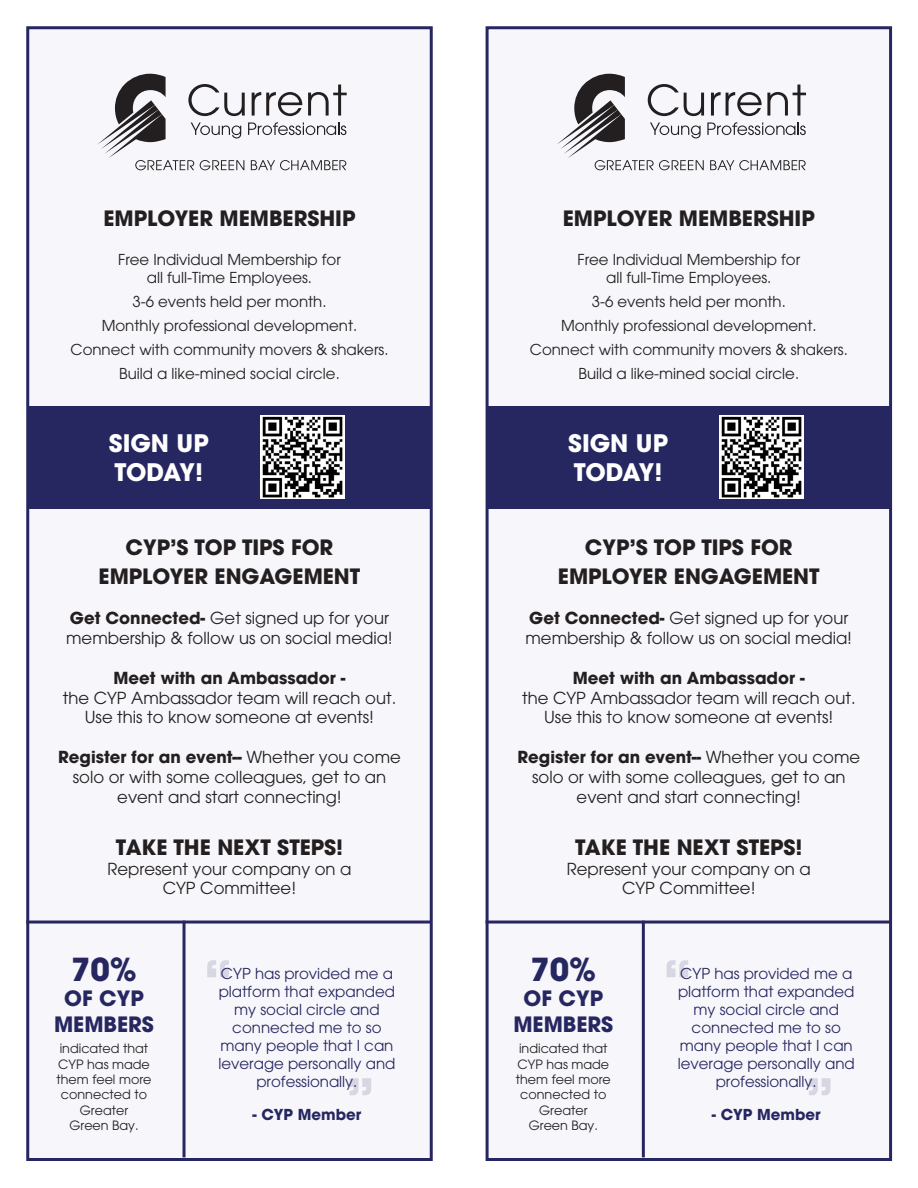
<style>
.page{position:relative;width:918px;height:1188px;background:#fff}
.page>*{position:absolute;margin:0;border:0;box-sizing:border-box;transform-origin:0 0}
.t1{font:700 31.5px "Avant Garde";color:#262761}
.t2{font:700 24px "Avant Garde";color:#fff}
.t3{font:700 21px "Avant Garde";color:#231f20}
.t4{font:700 21px/25.2px "Avant Garde";color:#262761;text-align:center}
.t5{font:16.5px "Avant Garde";color:#231f20}
.t6{font:700 16.5px "Avant Garde";color:#231f20}
.t7{font:15px "Avant Garde";color:#231f20}
.t8{font:15px/18px "Avant Garde";color:#262761;text-align:center}
.t9{font:700 15px "Avant Garde";color:#262761}
.t10{font:12.75px/15.3px "Avant Garde";color:#231f20;text-align:center}
.s1{font-weight:700}
.s2{font-weight:400}
</style>
<div class="page">
<div style="left:26px;top:26px;width:407px;height:1135px;background:#f7f6fa;border:3px solid #262761"></div>
<div style="left:486px;top:26px;width:406px;height:1135px;background:#f7f6fa;border:3px solid #262761"></div>
<svg style="left:98px;top:74px;width:249px;height:96px"></svg>
<svg style="left:557px;top:74px;width:249px;height:96px"></svg>
<div style="left:27px;top:406px;width:404px;height:102px;background:#262761"></div>
<div style="left:486px;top:406px;width:405px;height:102px;background:#262761"></div>
<img style="left:260px;top:416px;width:85px;height:82px">
<img style="left:719px;top:416px;width:85px;height:82px">
<svg style="left:350px;top:1078px;width:21px;height:17px"></svg>
<svg style="left:809px;top:1078px;width:22px;height:17px"></svg>
<svg style="left:207px;top:960px;width:22px;height:17px"></svg>
<svg style="left:667px;top:960px;width:21px;height:17px"></svg>
<hr style="left:26px;top:921px;width:405px;height:3px;background:#262761">
<hr style="left:486px;top:921px;width:405px;height:3px;background:#262761">
<hr style="left:183px;top:921px;width:3px;height:236px;background:#262761">
<hr style="left:642px;top:921px;width:3px;height:236px;background:#262761">
<p class="t3" style="left:104px;top:205px;width:253px">EMPLOYER MEMBERSHIP</p>
<p class="t7" style="left:118px;top:251px;width:224px">Free Individual Membership for</p>
<p class="t7" style="left:147px;top:269px;width:167px">all full-Time Employees.</p>
<p class="t7" style="left:132px;top:293px;width:196px">3-6 events held per month.</p>
<p class="t7" style="left:102px;top:317px;width:257px">Monthly professional development.</p>
<p class="t7" style="left:70px;top:341px;width:320px">Connect with community movers &amp; shakers.</p>
<p class="t7" style="left:119px;top:365px;width:222px">Build a like-mined social circle.</p>
<p class="t2" style="left:109px;top:428px;width:101px">SIGN UP</p>
<p class="t2" style="left:115px;top:457px;width:90px">TODAY!</p>
<p class="t3" style="left:126px;top:533px;width:209px">CYP’S TOP TIPS FOR</p>
<p class="t3" style="left:99px;top:562px;width:263px">EMPLOYER ENGAGEMENT</p>
<p class="t5" style="left:70px;top:609px;width:321px"><span class="s1">Get Connected-</span> Get signed up for your</p>
<p class="t5" style="left:66px;top:628px;width:328px">membership &amp; follow us on social media!</p>
<p class="t6" style="left:113px;top:667px;width:234px">Meet with an Ambassador -</p>
<p class="t5" style="left:63px;top:688px;width:335px">the CYP Ambassador team will reach out.</p>
<p class="t5" style="left:85px;top:708px;width:291px">Use this to know someone at events!</p>
<p class="t6" style="left:58px;top:746px;width:344px">Register for an event-- <span class="s2">Whether you come</span></p>
<p class="t5" style="left:73px;top:767px;width:315px">solo or with some colleagues, get to an</p>
<p class="t5" style="left:117px;top:787px;width:226px">event and start connecting!</p>
<p class="t3" style="left:116px;top:833px;width:229px">TAKE THE NEXT STEPS!</p>
<p class="t5" style="left:108px;top:859px;width:245px">Represent your company on a</p>
<p class="t5" style="left:163px;top:879px;width:135px">CYP Committee!</p>
<p class="t1" style="left:71px;top:949px;width:67px">70%</p>
<p class="t4" style="left:54px;top:986px;width:101px">OF CYP<br>MEMBERS</p>
<p class="t10" style="left:57px;top:1041px;width:96px">indicated that<br>CYP has made them feel more connected to<br>Greater</p>
<p class="t10" style="left:69px;top:1118px;width:71px">Green Bay.</p>
<p class="t8" style="left:218px;top:965px;width:178px">CYP has provided me a platform that expanded my social circle and connected me to so many people that I can leverage personally and professionally.</p>
<p class="t9" style="left:253px;top:1104px;width:110px">- CYP Member</p>
<p class="t3" style="left:563px;top:205px;width:253px">EMPLOYER MEMBERSHIP</p>
<p class="t7" style="left:577px;top:251px;width:224px">Free Individual Membership for</p>
<p class="t7" style="left:606px;top:269px;width:167px">all full-Time Employees.</p>
<p class="t7" style="left:592px;top:293px;width:196px">3-6 events held per month.</p>
<p class="t7" style="left:561px;top:317px;width:257px">Monthly professional development.</p>
<p class="t7" style="left:530px;top:341px;width:320px">Connect with community movers &amp; shakers.</p>
<p class="t7" style="left:578px;top:365px;width:222px">Build a like-mined social circle.</p>
<p class="t2" style="left:568px;top:428px;width:101px">SIGN UP</p>
<p class="t2" style="left:574px;top:457px;width:90px">TODAY!</p>
<p class="t3" style="left:585px;top:533px;width:209px">CYP’S TOP TIPS FOR</p>
<p class="t3" style="left:558px;top:562px;width:263px">EMPLOYER ENGAGEMENT</p>
<p class="t5" style="left:529px;top:609px;width:321px"><span class="s1">Get Connected-</span> Get signed up for your</p>
<p class="t5" style="left:525px;top:628px;width:328px">membership &amp; follow us on social media!</p>
<p class="t6" style="left:573px;top:667px;width:234px">Meet with an Ambassador -</p>
<p class="t5" style="left:522px;top:688px;width:335px">the CYP Ambassador team will reach out.</p>
<p class="t5" style="left:544px;top:708px;width:291px">Use this to know someone at events!</p>
<p class="t6" style="left:517px;top:746px;width:344px">Register for an event-- <span class="s2">Whether you come</span></p>
<p class="t5" style="left:532px;top:767px;width:315px">solo or with some colleagues, get to an</p>
<p class="t5" style="left:577px;top:787px;width:226px">event and start connecting!</p>
<p class="t3" style="left:575px;top:833px;width:229px">TAKE THE NEXT STEPS!</p>
<p class="t5" style="left:567px;top:859px;width:245px">Represent your company on a</p>
<p class="t5" style="left:622px;top:879px;width:135px">CYP Committee!</p>
<p class="t1" style="left:530px;top:949px;width:67px">70%</p>
<p class="t4" style="left:513px;top:986px;width:101px">OF CYP<br>MEMBERS</p>
<p class="t10" style="left:516px;top:1041px;width:96px">indicated that<br>CYP has made them feel more connected to<br>Greater</p>
<p class="t10" style="left:529px;top:1118px;width:71px">Green Bay.</p>
<p class="t8" style="left:678px;top:965px;width:178px">CYP has provided me a platform that expanded my social circle and connected me to so many people that I can leverage personally and professionally.</p>
<p class="t9" style="left:712px;top:1104px;width:110px">- CYP Member</p>
</div>
